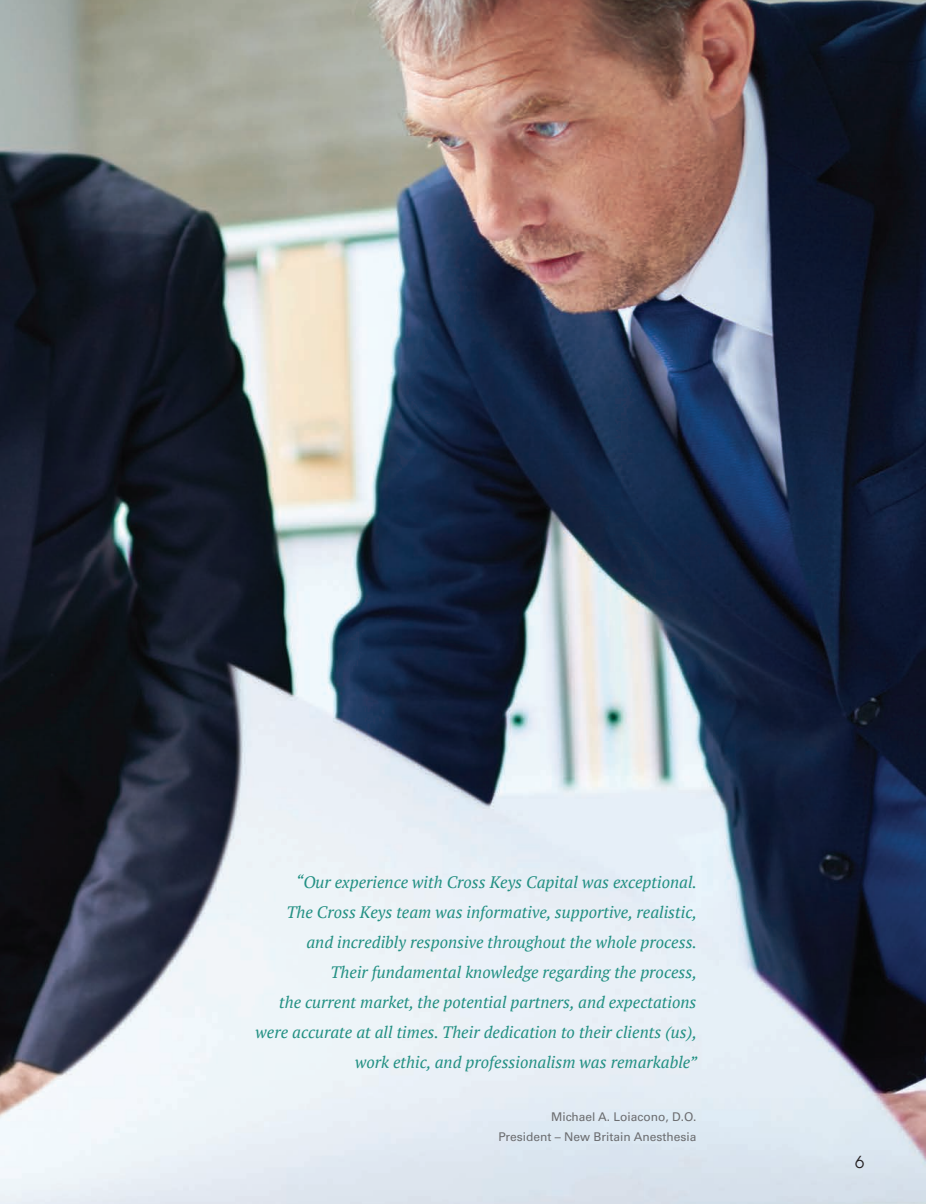
<style>
.page{position:relative;width:926px;height:1204px;background:#fff}
.page>*{position:absolute;margin:0;border:0;box-sizing:border-box;transform-origin:0 0}
.t1{font:italic 16.5px/30px "PT Serif";color:#229083;text-align:right}
.t2{font:16.5px "Avant Garde";color:#231f20}
.t3{font:12px/19.5px "Univers";color:#6c6d70;text-align:right}
</style>
<div class="page">
<img style="left:0;top:0;width:926px;height:1203px">
<p class="t1" style="left:255px;top:867px;width:443px">“Our experience with Cross Keys Capital was exceptional.<br>The Cross Keys team was informative, supportive, realistic, and incredibly responsive throughout the whole process.<br>Their fundamental knowledge regarding the process,<br>the current market, the potential partners, and expectations were accurate at all times. Their dedication to their clients (us), work ethic, and professionalism was remarkable”</p>
<p class="t3" style="left:498px;top:1107px;width:199px">Michael A. Loiacono, D.O.<br>President – New Britain Anesthesia</p>
<p class="t2" style="left:855px;top:1152px;width:11px">6</p>
</div>
